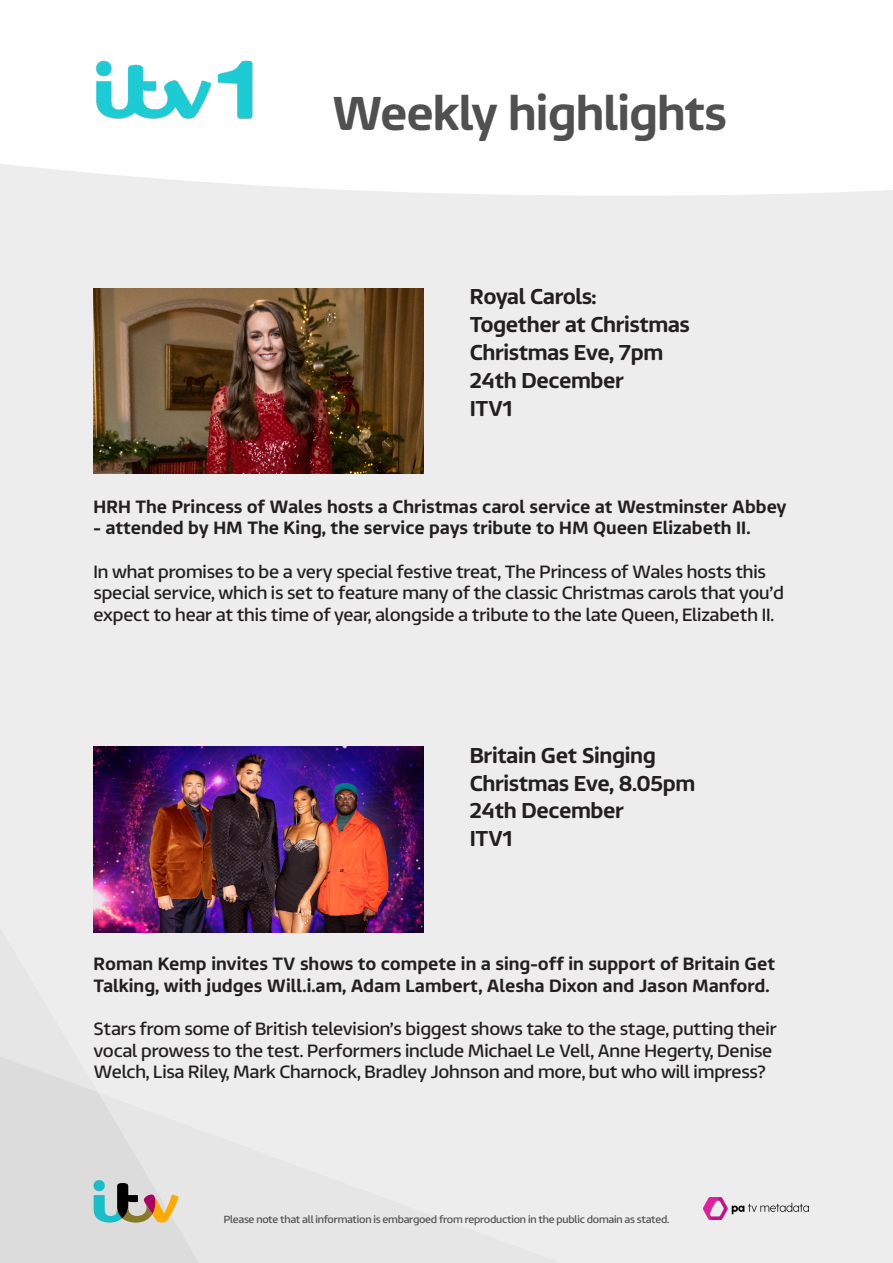
<style>
.page{position:relative;width:893px;height:1263px;background:#ededed}
.page>*{position:absolute;margin:0;border:0;box-sizing:border-box;transform-origin:0 0}
.t1{font:500 48px "ITV Reem";letter-spacing:-.02em;color:#505050}
.Programme_Heading{font:500 21.75px/27.8px "ITV Reem";letter-spacing:-.02em;color:#231f20}
.Intro_Text{font:18px/21.6px "ITV Reem";letter-spacing:-.01em;color:#231f20}
.Intro_Text-2{font:500 18px/21.6px "ITV Reem";color:#231f20}
.t2{font:10.5px "ITV Reem";letter-spacing:-.02em;color:#505050}
</style>
<div class="page">
<svg style="left:0;top:1056px;width:199px;height:207px"></svg>
<div style="left:0;top:0;width:893px;height:196px;background:#fff"></div>
<img style="left:94px;top:57px;width:162px;height:65px">
<img style="left:94px;top:288px;width:329px;height:185px">
<img style="left:94px;top:747px;width:329px;height:185px">
<img style="left:704px;top:1197px;width:104px;height:22px">
<h1 class="t1" style="left:332px;top:71px;width:397px">Weekly highlights</h1>
<p class="Programme_Heading" style="left:470px;top:281px;width:222px">Royal Carols:<br>Together at Christmas</p>
<p class="Programme_Heading" style="left:470px;top:336px;width:195px">Christmas Eve, 7pm</p>
<p class="Programme_Heading" style="left:470px;top:364px;width:156px">24th December</p>
<p class="Programme_Heading" style="left:470px;top:392px;width:45px">ITV1</p>
<p class="Intro_Text-2" style="left:94px;top:494px;width:695px">HRH The Princess of Wales hosts a Christmas carol service at Westminster Abbey</p>
<p class="Intro_Text-2" style="left:94px;top:515px;width:658px">- attended by HM The King, the service pays tribute to HM Queen Elizabeth II.</p>
<p class="Intro_Text" style="left:94px;top:558px;width:692px">In what promises to be a very special festive treat, The Princess of Wales hosts this special service, which is set to feature many of the classic Christmas carols that you’d expect to hear at this time of year, alongside a tribute to the late Queen, Elizabeth II.</p>
<p class="Programme_Heading" style="left:470px;top:739px;width:187px">Britain Get Singing</p>
<p class="Programme_Heading" style="left:470px;top:767px;width:227px">Christmas Eve, 8.05pm</p>
<p class="Programme_Heading" style="left:470px;top:795px;width:156px">24th December</p>
<p class="Programme_Heading" style="left:470px;top:823px;width:45px">ITV1</p>
<p class="Intro_Text-2" style="left:94px;top:951px;width:683px">Roman Kemp invites TV shows to compete in a sing-off in support of Britain Get<br>Talking, with judges Will.i.am, Adam Lambert, Alesha Dixon and Jason Manford.</p>
<p class="Intro_Text" style="left:94px;top:1016px;width:685px">Stars from some of British television’s biggest shows take to the stage, putting their vocal prowess to the test. Performers include Michael Le Vell, Anne Hegerty, Denise<br>Welch, Lisa Riley, Mark Charnock, Bradley Johnson and more, but who will impress?</p>
<p class="t2" style="left:224px;top:1210px;width:447px">Please note that all information is embargoed from reproduction in the public domain as stated.</p>
</div>
